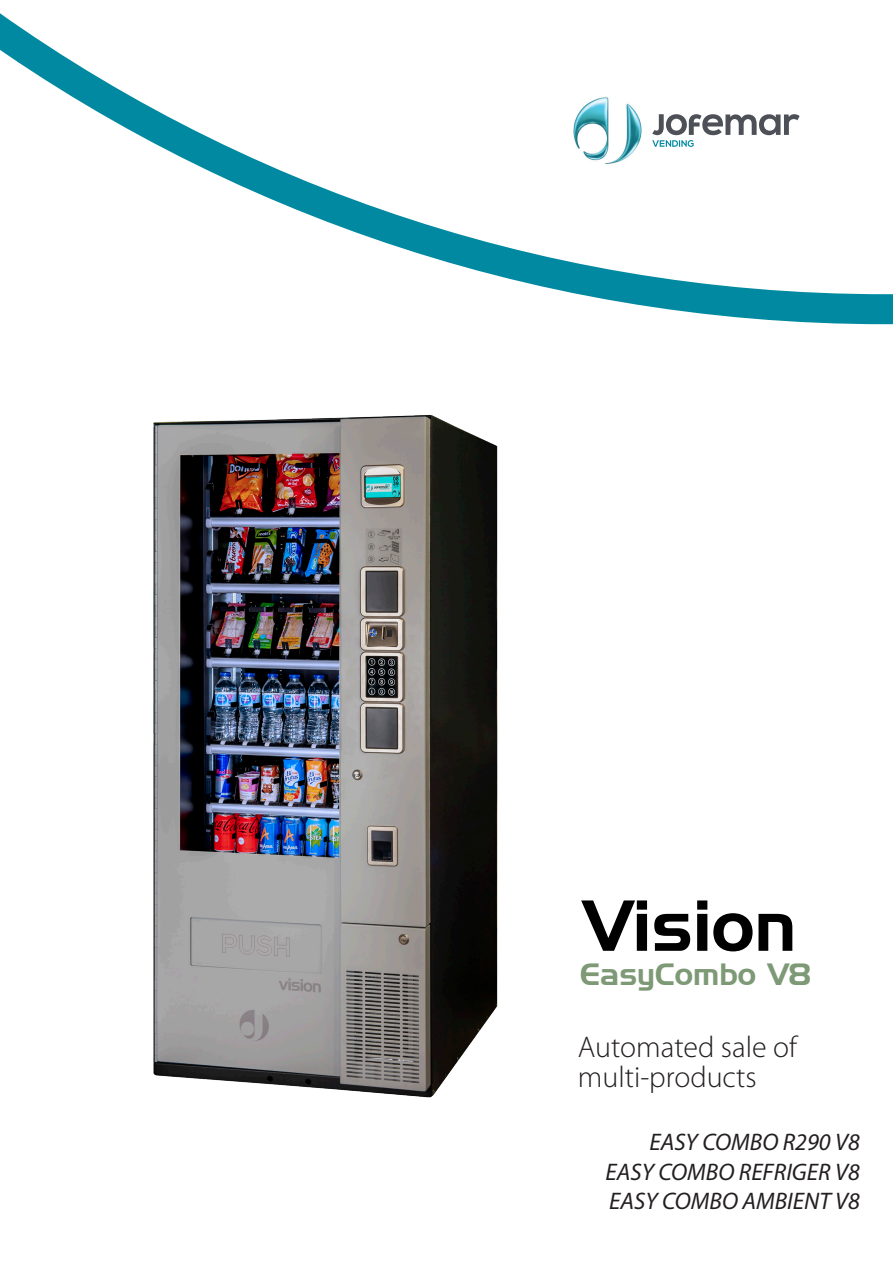
<style>
.page{position:relative;width:893px;height:1263px;background:#fff}
.page>*{position:absolute;margin:0;border:0;box-sizing:border-box;transform-origin:0 0}
.t1{font:300 30px "Myriad Pro";color:#231f20}
.t2{font:30px "Handel Gothic BT";color:#7d9976}
.t3{font:italic 24px "Myriad Pro";color:#231f20}
</style>
<div class="page">
<svg style="left:0;top:13px;width:893px;height:311px"></svg>
<svg style="left:581px;top:900px;width:211px;height:51px"></svg>
<img style="left:153px;top:415px;width:345px;height:683px">
<img style="left:570px;top:94px;width:74px;height:74px">
<svg style="left:652px;top:114px;width:148px;height:33px"></svg>
<p class="t2" style="left:580px;top:956px;width:232px">EasyCombo V8</p>
<p class="t1" style="left:578px;top:1031px;width:221px">Automated sale of</p>
<p class="t1" style="left:578px;top:1061px;width:180px">multi-products</p>
<p class="t3" style="left:649px;top:1127px;width:212px">EASY COMBO R290 V8</p>
<p class="t3" style="left:606px;top:1157px;width:256px">EASY COMBO REFRIGER V8</p>
<p class="t3" style="left:609px;top:1186px;width:252px">EASY COMBO AMBIENT V8</p>
</div>
